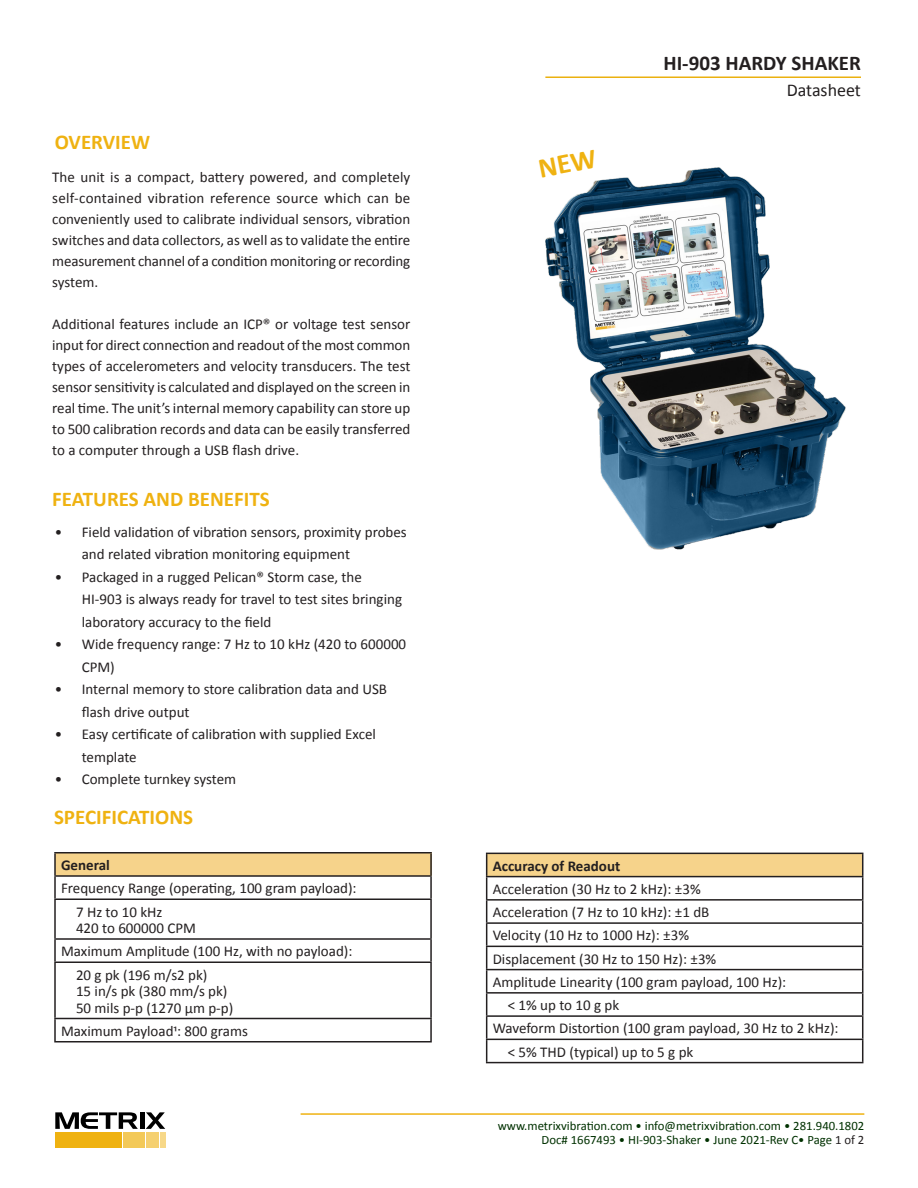
<style>
.page{position:relative;width:918px;height:1188px;background:#fff}
.page>*{position:absolute;margin:0;border:0;box-sizing:border-box;transform-origin:0 0}
.t1{font:700 21px "Calibri";color:#efb211}
.t2{font:700 21px "Calibri";color:#231f20}
.t3{font:18px "Calibri";color:#231f20}
.t4{font:15px/21px "Calibri";color:#231f20}
.t5{font:700 15px "Calibri";color:#231f20}
.t6{font:12.75px/13.5px "Calibri";color:#003100;text-align:right}
.s1{color:#231f20}
</style>
<div class="page">
<hr style="left:301px;top:1113px;width:563px;height:2px;background:#efb211">
<hr style="left:545px;top:76px;width:316px;height:2px;background:#ebb10f">
<div style="left:55px;top:1132px;width:66px;height:15px;background:#efb211"></div>
<div style="left:123px;top:1132px;width:21px;height:15px;background:#f3c958"></div>
<div style="left:146px;top:1132px;width:12px;height:15px;background:#f5d070"></div>
<div style="left:160px;top:1132px;width:5px;height:15px;background:#f7d888"></div>
<svg style="left:55px;top:1112px;width:83px;height:17px"></svg>
<hr style="left:140px;top:1112px;width:4px;height:17px;background:#000">
<svg style="left:146px;top:1112px;width:19px;height:17px"></svg>
<img style="left:545px;top:167px;width:301px;height:383px">
<div style="left:55px;top:853px;width:376px;height:23px;background:#f6d38b"></div>
<hr style="left:54px;top:852px;width:378px;height:2px;background:#231f20">
<hr style="left:54px;top:854px;width:2px;height:21px;background:#231f20">
<hr style="left:430px;top:854px;width:2px;height:21px;background:#231f20">
<hr style="left:54px;top:875px;width:378px;height:2px;background:#231f20">
<hr style="left:54px;top:877px;width:2px;height:21px;background:#231f20">
<hr style="left:430px;top:877px;width:2px;height:21px;background:#231f20">
<hr style="left:54px;top:898px;width:378px;height:2px;background:#231f20">
<hr style="left:54px;top:900px;width:2px;height:38px;background:#231f20">
<hr style="left:430px;top:900px;width:2px;height:38px;background:#231f20">
<hr style="left:54px;top:938px;width:378px;height:2px;background:#231f20">
<hr style="left:54px;top:940px;width:2px;height:22px;background:#231f20">
<hr style="left:430px;top:940px;width:2px;height:22px;background:#231f20">
<hr style="left:54px;top:962px;width:378px;height:1px;background:#231f20">
<hr style="left:54px;top:963px;width:2px;height:55px;background:#231f20">
<hr style="left:430px;top:963px;width:2px;height:55px;background:#231f20">
<hr style="left:54px;top:1018px;width:378px;height:1px;background:#231f20">
<hr style="left:54px;top:1019px;width:2px;height:22px;background:#231f20">
<hr style="left:430px;top:1019px;width:2px;height:22px;background:#231f20">
<hr style="left:54px;top:1041px;width:378px;height:1px;background:#231f20">
<div style="left:487px;top:853px;width:376px;height:24px;background:#f6d38b"></div>
<hr style="left:486px;top:853px;width:377px;height:1px;background:#231f20">
<hr style="left:486px;top:876px;width:377px;height:1px;background:#231f20">
<hr style="left:486px;top:899px;width:377px;height:2px;background:#231f20">
<hr style="left:486px;top:922px;width:377px;height:2px;background:#231f20">
<hr style="left:486px;top:946px;width:377px;height:1px;background:#231f20">
<hr style="left:486px;top:969px;width:377px;height:1px;background:#231f20">
<hr style="left:486px;top:992px;width:377px;height:2px;background:#231f20">
<hr style="left:486px;top:1015px;width:377px;height:2px;background:#231f20">
<hr style="left:486px;top:1039px;width:377px;height:1px;background:#231f20">
<svg style="left:486px;top:854px;width:1px;height:208px"></svg>
<svg style="left:862px;top:854px;width:1px;height:208px"></svg>
<hr style="left:486px;top:1062px;width:377px;height:1px;background:#231f20">
<svg style="left:545px;top:167px;width:52px;height:11px"></svg>
<p class="t1" style="left:55px;top:129px;width:97px">OVERVIEW</p>
<p class="t4" style="left:52px;top:167px;width:360px;text-align:justify">The unit is a compact, battery powered, and completely self-contained vibration reference source which can be conveniently used to calibrate individual sensors, vibration switches and data collectors, as well as to validate the entire measurement channel of a condition monitoring or recording system.</p>
<p class="t4" style="left:52px;top:314px;width:360px;text-align:justify">Additional features include an ICP® or voltage test sensor input for direct connection and readout of the most common types of accelerometers and velocity transducers. The test sensor sensitivity is calculated and displayed on the screen in real time. The unit’s internal memory capability can store up to 500 calibration records and data can be easily transferred to a computer through a USB flash drive.</p>
<p class="t1" style="left:52px;top:486px;width:219px">FEATURES AND BENEFITS</p>
<p class="t4" style="left:82px;top:520px;width:327px;line-height:22.5px;text-indent:-27px">• Field validation of vibration sensors, proximity probes and related vibration monitoring equipment</p>
<p class="t4" style="left:82px;top:565px;width:322px;line-height:22.5px;text-indent:-27px">• Packaged in a rugged Pelican® Storm case, the<br>HI-903 is always ready for travel to test sites bringing laboratory accuracy to the field</p>
<p class="t4" style="left:82px;top:633px;width:326px;line-height:22.5px;text-indent:-27px">• Wide frequency range: 7 Hz to 10 kHz (420 to 600000<br>CPM)</p>
<p class="t4" style="left:82px;top:678px;width:307px;line-height:22.5px;text-indent:-27px">• Internal memory to store calibration data and USB flash drive output</p>
<p class="t4" style="left:82px;top:723px;width:296px;line-height:22.5px;text-indent:-27px">• Easy certificate of calibration with supplied Excel template</p>
<p class="t4" style="left:55px;top:769px;width:183px">• Complete turnkey system</p>
<p class="t1" style="left:54px;top:804px;width:141px">SPECIFICATIONS</p>
<p class="t5" style="left:61px;top:855px;width:50px">General</p>
<p class="t4" style="left:61px;top:878px;width:297px">Frequency Range (operating, 100 gram payload):</p>
<p class="t4" style="left:76px;top:901px;width:88px">7 Hz to 10 kHz</p>
<p class="t4" style="left:76px;top:918px;width:121px">420 to 600000 CPM</p>
<p class="t4" style="left:61px;top:941px;width:293px">Maximum Amplitude (100 Hz, with no payload):</p>
<p class="t4" style="left:76px;top:966px;width:153px;line-height:16.5px">20 g pk (196 m/s2 pk)<br>15 in/s pk (380 mm/s pk)</p>
<p class="t4" style="left:76px;top:997px;width:159px">50 mils p-p (1270 µm p-p)</p>
<p class="t4" style="left:61px;top:1020px;width:188px">Maximum Payload1: 800 grams</p>
<h1 class="t2" style="left:663px;top:49px;width:199px">HI-903 HARDY SHAKER</h1>
<p class="t3" style="left:787px;top:79px;width:76px">Datasheet</p>
<p class="t5" style="left:493px;top:856px;width:129px">Accuracy of Readout</p>
<p class="t4" style="left:493px;top:878px;width:210px">Acceleration (30 Hz to 2 kHz): ±3%</p>
<p class="t4" style="left:493px;top:902px;width:218px">Acceleration (7 Hz to 10 kHz): ±1 dB</p>
<p class="t4" style="left:493px;top:925px;width:198px">Velocity (10 Hz to 1000 Hz): ±3%</p>
<p class="t4" style="left:493px;top:948px;width:225px">Displacement (30 Hz to 150 Hz): ±3%</p>
<p class="t4" style="left:493px;top:971px;width:295px">Amplitude Linearity (100 gram payload, 100 Hz):</p>
<p class="t4" style="left:508px;top:995px;width:113px">&lt; 1% up to 10 g pk</p>
<p class="t4" style="left:493px;top:1018px;width:347px">Waveform Distortion (100 gram payload, 30 Hz to 2 kHz):</p>
<p class="t4" style="left:508px;top:1041px;width:187px">&lt; 5% THD (typical) up to 5 g pk</p>
<p class="t6" style="left:498px;top:1120px;width:368px">www.metrixvibration.com • info@metrixvibration.com • 281.940.1802<br>Doc# 1667493 • HI-903-Shaker • June 2021-Rev C• Page <span class="s1">1 of 2</span></p>
</div>
